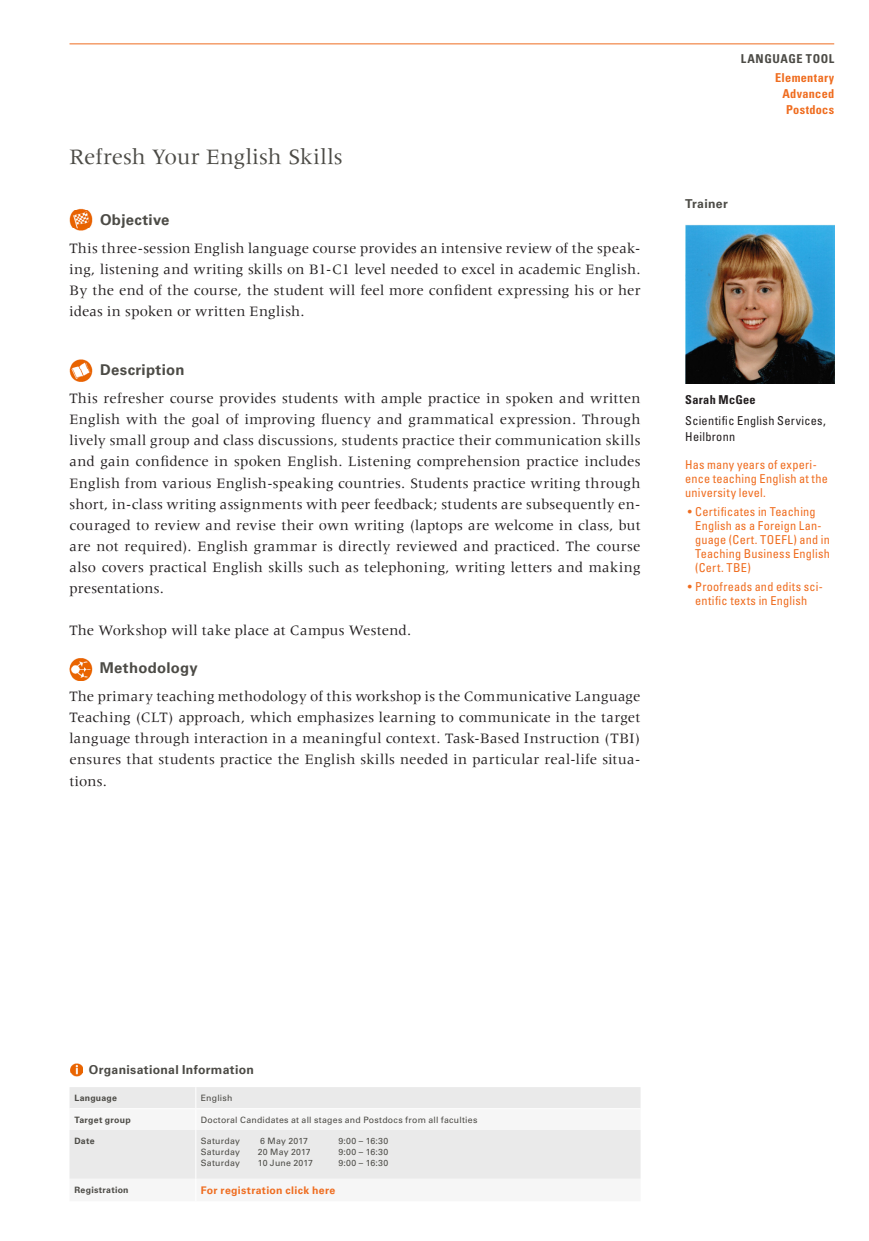
<style>
.page{position:relative;width:869px;height:1241px;background:#fff}
.page>*{position:absolute;margin:0;border:0;box-sizing:border-box;transform-origin:0 0}
.Kurse{font:22.75px "Meridien LT Std";letter-spacing:.005em;color:#4c4b46}
.Mengentext{font:14.88px/21px "Meridien LT Std";letter-spacing:.01em;color:#231f20;text-align:justify}
.Objective_Descriptio{font:700 14.88px "Univers LT Std";letter-spacing:.02em;color:#4c4b46}
.Trainer_Biografie{font:condensed 12.25px/14px "Univers LT Std";letter-spacing:.02em;color:#ef6d20}
.Trainer_Einrichtung{font:condensed 12.25px/15.8px "Univers LT Std";letter-spacing:.025em;color:#231f20}
.Kopf_links_Einstufun{font:700 condensed 12.25px "Univers LT Std";letter-spacing:.025em;color:#ef6d20}
.Tabelle_Headline{font:700 12.25px "Univers LT Std";letter-spacing:.025em;color:#4c4b46}
.Kopf_Tools{font:700 condensed 12.25px "Univers LT Std";letter-spacing:.045em;color:#4c4b46}
.Trainer_Name{font:700 condensed 12.25px "Univers LT Std";letter-spacing:.025em;color:#231f20}
.Headlines__Trainer{font:700 12.25px "Univers LT Std";letter-spacing:.025em;color:#4c4b46}
.Tabelle_Mengentext{font:700 10.5px "Univers LT Std";letter-spacing:.03em;color:#ef6d20}
.Tabelle_Mengentext-2{font:8.75px "Univers LT Std";letter-spacing:.03em;color:#4c4b46}
.Tabelle_Bold{font:700 8.75px "Univers LT Std";letter-spacing:.03em;color:#4c4b46}
</style>
<div class="page">
<hr style="left:69px;top:43px;width:764px;height:1px;background:#ef6d20">
<img style="left:69px;top:208px;width:24px;height:23px">
<img style="left:69px;top:359px;width:24px;height:22px">
<img style="left:69px;top:658px;width:23px;height:22px">
<img style="left:70px;top:1063px;width:13px;height:13px">
<div style="left:69px;top:1087px;width:571px;height:21px;background:#eaeaea"></div>
<div style="left:69px;top:1130px;width:571px;height:49px;background:#eaeaea"></div>
<svg style="left:195px;top:1087px;width:1px;height:21px"></svg>
<hr style="left:195px;top:1129px;width:1px;height:49px;background:#fff">
<img style="left:685px;top:224px;width:148px;height:159px">
<p class="Kurse" style="left:69px;top:144px;width:274px">Refresh Your English Skills</p>
<p class="Objective_Descriptio" style="left:100px;top:210px;width:71px">Objective</p>
<p class="Mengentext" style="left:69px;top:237px;width:572px">This three-session English language course provides an intensive review of the speak&shy;ing, listening and writing skills on B1-C1 level needed to excel in academic English.<br>By the end of the course, the student will feel more confident expressing his or her ideas in spoken or written English.</p>
<p class="Objective_Descriptio" style="left:100px;top:361px;width:86px">Description</p>
<p class="Mengentext" style="left:69px;top:388px;width:572px">This refresher course provides students with ample practice in spoken and written English with the goal of improving fluency and grammatical expression. Through lively small group and class discussions, students practice their communication skills and gain confidence in spoken English. Listening comprehension practice includes English from various English-speaking countries. Students practice writing through short, in-class writing assignments with peer feedback; students are subsequently en&shy;couraged to review and revise their own writing (laptops are welcome in class, but are not required). English grammar is directly reviewed and practiced. The course also covers practical English skills such as telephoning, writing letters and making presentations.</p>
<p class="Mengentext" style="left:69px;top:619px;width:343px">The Workshop will take place at Campus Westend.</p>
<p class="Objective_Descriptio" style="left:100px;top:659px;width:99px">Methodology</p>
<p class="Mengentext" style="left:69px;top:686px;width:572px">The primary teaching methodology of this workshop is the Communicative Language Teaching (CLT) approach, which emphasizes learning to communicate in the target language through interaction in a meaningful context. Task-Based Instruction (TBI) ensures that students practice the English skills needed in particular real-life situa&shy;tions.</p>
<p class="Kopf_Tools" style="left:740px;top:52px;width:95px">LANGUAGE TOOL</p>
<p class="Kopf_links_Einstufun" style="left:774px;top:70px;width:60px">Elementary</p>
<p class="Kopf_links_Einstufun" style="left:782px;top:86px;width:53px">Advanced</p>
<p class="Kopf_links_Einstufun" style="left:785px;top:102px;width:50px">Postdocs</p>
<p class="Headlines__Trainer" style="left:685px;top:197px;width:44px">Trainer</p>
<p class="Trainer_Name" style="left:685px;top:392px;width:72px">Sarah McGee</p>
<p class="Trainer_Einrichtung" style="left:685px;top:412px;width:142px">Scientific English Services,<br>Heilbronn</p>
<p class="Trainer_Biografie" style="left:685px;top:457px;width:144px">Has many years of experi&shy;ence teaching English at the university level.</p>
<p class="Trainer_Biografie" style="left:694px;top:504px;width:136px;text-indent:-7px">• Certificates in Teaching<br>English as a Foreign Lan&shy;guage (Cert. TOEFL) and in<br>Teaching Business English (Cert. TBE)</p>
<p class="Trainer_Biografie" style="left:694px;top:579px;width:129px;text-indent:-7px">• Proofreads and edits sci&shy;entific texts in English</p>
<p class="Tabelle_Headline" style="left:89px;top:1062px;width:166px">Organisational Information</p>
<p class="Tabelle_Bold" style="left:74px;top:1092px;width:44px">Language</p>
<p class="Tabelle_Mengentext-2" style="left:201px;top:1092px;width:33px">English</p>
<p class="Tabelle_Bold" style="left:74px;top:1114px;width:58px">Target group</p>
<p class="Tabelle_Mengentext-2" style="left:201px;top:1113px;width:278px">Doctoral Candidates at all stages and Postdocs from all faculties</p>
<p class="Tabelle_Bold" style="left:74px;top:1135px;width:22px">Date</p>
<p class="Tabelle_Mengentext-2" style="left:201px;top:1135px;width:41px">Saturday</p>
<p class="Tabelle_Mengentext-2" style="left:260px;top:1135px;width:49px">6 May 2017</p>
<p class="Tabelle_Mengentext-2" style="left:338px;top:1135px;width:51px">9:00 – 16:30</p>
<p class="Tabelle_Mengentext-2" style="left:201px;top:1146px;width:41px">Saturday</p>
<p class="Tabelle_Mengentext-2" style="left:258px;top:1146px;width:54px">20 May 2017</p>
<p class="Tabelle_Mengentext-2" style="left:338px;top:1146px;width:51px">9:00 – 16:30</p>
<p class="Tabelle_Mengentext-2" style="left:201px;top:1157px;width:41px">Saturday</p>
<p class="Tabelle_Mengentext-2" style="left:258px;top:1157px;width:57px">10 June 2017</p>
<p class="Tabelle_Mengentext-2" style="left:338px;top:1157px;width:51px">9:00 – 16:30</p>
<p class="Tabelle_Bold" style="left:74px;top:1184px;width:56px">Registration</p>
<p class="Tabelle_Mengentext" style="left:201px;top:1183px;width:136px">For registration click here</p>
</div>
